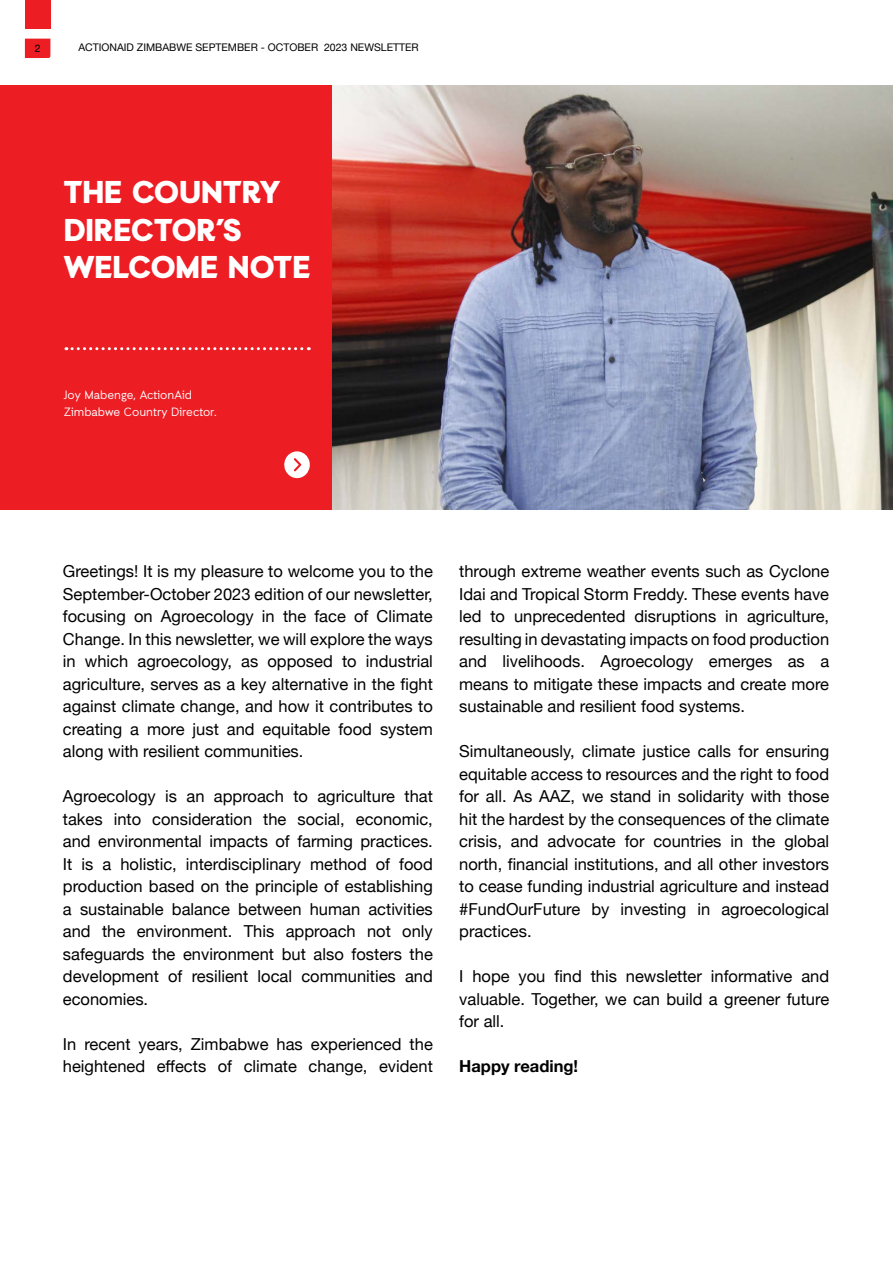
<style>
.page{position:relative;width:893px;height:1263px;background:#fff}
.page>*{position:absolute;margin:0;border:0;box-sizing:border-box;transform-origin:0 0}
.t1{font:900 31.5px/37.5px "Auxilia";color:#fff}
.t2{font:16.5px/22.5px "Helvetica Neue";color:#000;text-align:justify}
.t3{font:700 16.5px "Helvetica Neue";color:#000}
.t4{font:12px/16.5px "Auxilia";color:#fff}
.t5{font:10.5px "Helvetica Neue";color:#000}
</style>
<div class="page">
<div style="left:25px;top:0;width:25px;height:28px;background:#ed1d24"></div>
<svg style="left:25px;top:39px;width:25px;height:19px"></svg>
<img style="left:332px;top:85px;width:561px;height:425px">
<div style="left:0;top:85px;width:332px;height:425px;background:#ed1d24"></div>
<svg style="left:66px;top:347px;width:243px;height:3px"></svg>
<svg style="left:284px;top:451px;width:26px;height:27px"></svg>
<p class="t5" style="left:35px;top:41px;width:7px">2</p>
<p class="t5" style="left:78px;top:40px;width:342px">ACTIONAID ZIMBABWE SEPTEMBER - OCTOBER 2023 NEWSLETTER</p>
<h1 class="t1" style="left:64px;top:172px;width:248px">THE COUNTRY<br>DIRECTOR’S<br>WELCOME NOTE</h1>
<p class="t4" style="left:64px;top:386px;width:154px">Joy Mabenge, ActionAid<br>Zimbabwe Country Director.</p>
<p class="t2" style="left:63px;top:561px;width:371px">Greetings! It is my pleasure to welcome you to the September-October 2023 edition of our newsletter, focusing on Agroecology in the face of Climate Change. In this newsletter, we will explore the ways in which agroecology, as opposed to industrial agriculture, serves as a key alternative in the fight against climate change, and how it contributes to creating a more just and equitable food system along with resilient communities.</p>
<p class="t2" style="left:63px;top:786px;width:371px">Agroecology is an approach to agriculture that takes into consideration the social, economic, and environmental impacts of farming practices.<br>It is a holistic, interdisciplinary method of food production based on the principle of establishing a sustainable balance between human activities and the environment. This approach not only safeguards the environment but also fosters the development of resilient local communities and economies.</p>
<p class="t2" style="left:63px;top:1033px;width:371px">In recent years, Zimbabwe has experienced the heightened effects of climate change, evident</p>
<p class="t2" style="left:459px;top:561px;width:371px">through extreme weather events such as Cyclone Idai and Tropical Storm Freddy. These events have led to unprecedented disruptions in agriculture, resulting in devastating impacts on food production and livelihoods. Agroecology emerges as a means to mitigate these impacts and create more sustainable and resilient food systems.</p>
<p class="t2" style="left:459px;top:741px;width:371px">Simultaneously, climate justice calls for ensuring equitable access to resources and the right to food for all. As AAZ, we stand in solidarity with those hit the hardest by the consequences of the climate crisis, and advocate for countries in the global north, financial institutions, and all other investors to cease funding industrial agriculture and instead #FundOurFuture by investing in agroecological practices.</p>
<p class="t2" style="left:459px;top:966px;width:371px">I hope you find this newsletter informative and valuable. Together, we can build a greener future for all.</p>
<p class="t3" style="left:459px;top:1053px;width:120px">Happy reading!</p>
</div>
